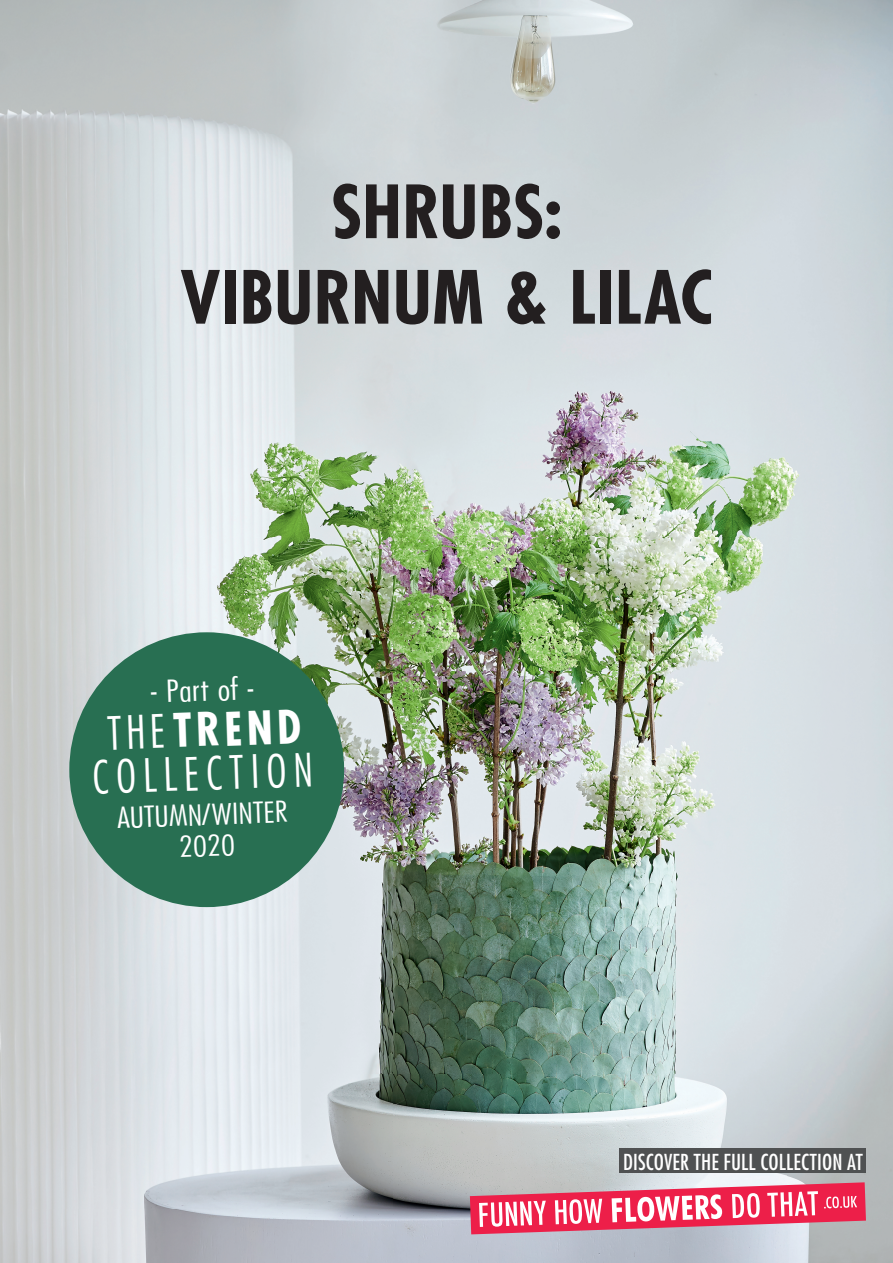
<style>
.page{position:relative;width:893px;height:1263px;background:#fff}
.page>*{position:absolute;margin:0;border:0;box-sizing:border-box;transform-origin:0 0}
.t1{font:700 condensed 71.25px/85.5px "Futura Std";letter-spacing:.01em;color:#231f20;text-align:center}
.t2{font:700 condensed 45.15px "Futura Std";color:#fff}
.t3{font:300 condensed 44.78px "Futura Std";color:#fff}
.t4{font:300 condensed 29.62px "Futura Std";color:#fff;scale:1.19 1}
.t5{font:300 condensed 28.2px/31.5px "Futura Std";color:#fff;text-align:center;scale:1.19 1}
.t6{font:condensed 21.45px "Futura Std";letter-spacing:.005em;color:#fff}
.s1{font-weight:300;font-size:44.78px}
.s2{font-family:"Helvetica";font-weight:400;font-stretch:normal;font-size:29.62px}
</style>
<div class="page">
<img style="left:0;top:0;width:893px;height:1263px">
<svg style="left:470px;top:1182px;width:396px;height:52px;background:#e5758d"></svg>
<div style="left:620px;top:1149px;width:246px;height:24px;background:#4f5152"></div>
<div style="left:69px;top:632px;width:275px;height:275px;background:#286f52;border-radius:50%"></div>
<h1 class="t1" style="left:180px;top:169px;width:534px">SHRUBS:<br>VIBURNUM &amp; LILAC</h1>
<h3 class="t4" style="left:151px;top:674px;width:87px;rotate:-2deg">- Part of -</h3>
<h2 class="t2" style="left:107px;top:705px;width:195px;rotate:-2deg"><span class="s1">THE</span>TREND</h2>
<h3 class="t3" style="left:92px;top:751px;width:222px;rotate:-2deg">OC OI TCELL N</h3>
<h3 class="t5" style="left:117px;top:802px;width:145px;rotate:-2deg">AUTUMN<span class="s2">/</span>WINTER<br>2020</h3>
<p class="t6" style="left:623px;top:1149px;width:241px">DISCOVER THE FULL COLLECTION AT</p>
</div>
